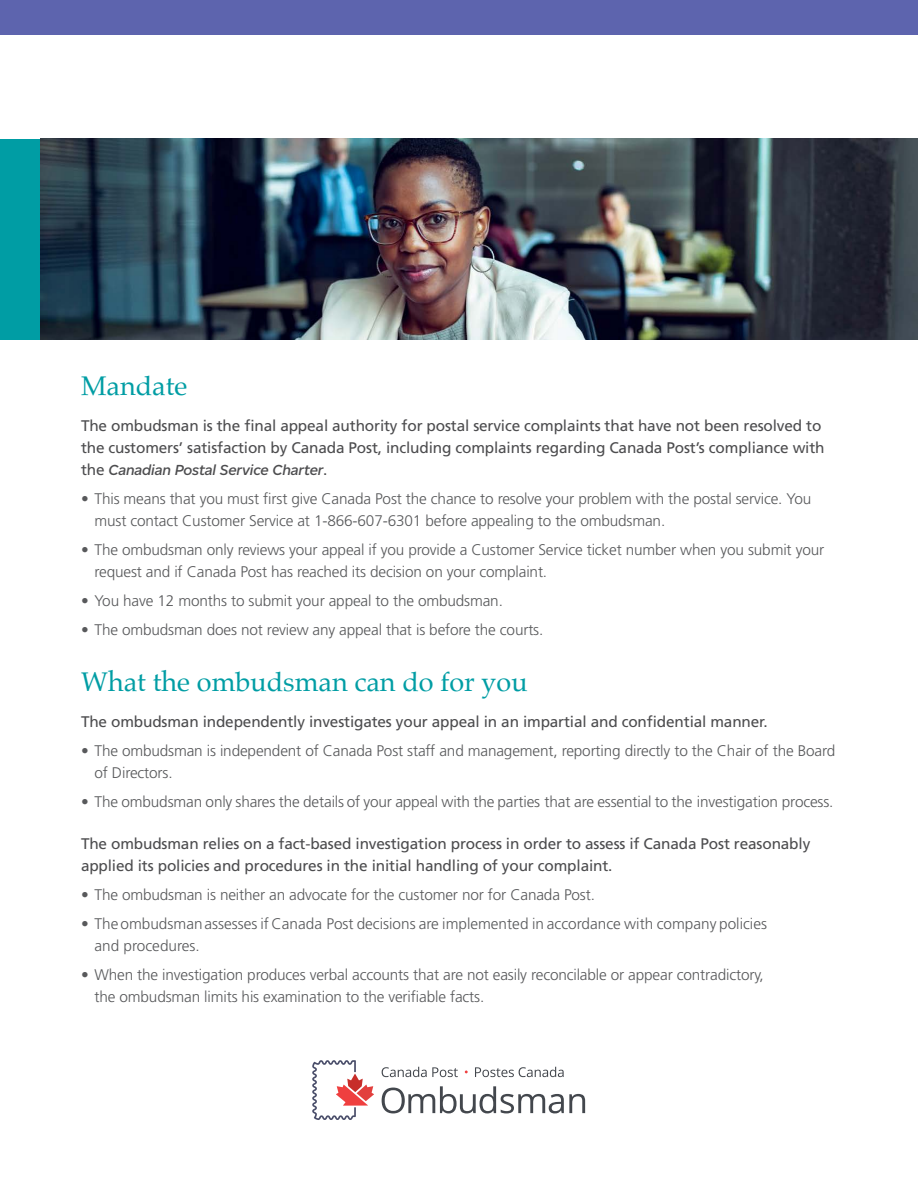
<style>
.page{position:relative;width:918px;height:1188px;background:#fff}
.page>*{position:absolute;margin:0;border:0;box-sizing:border-box;transform-origin:0 0}
.Heading_1{font:27px "Palatino";color:#009da4}
.t1{font:300 15.3px/22.2px "Frutiger LT Std";letter-spacing:-.01em;color:#58595b}
.Heading_2{font:15.3px/22.2px "Frutiger LT Std";letter-spacing:-.01em;color:#4d4d4f}
.s1{font-family:"Canadiana Text";font-weight:600;font-style:italic}
</style>
<div class="page">
<div style="left:0;top:139px;width:40px;height:201px;background:#009da4"></div>
<div style="left:0;top:0;width:918px;height:35px;background:#5d64ae"></div>
<img style="left:40px;top:139px;width:878px;height:201px">
<svg style="left:382px;top:1086px;width:203px;height:27px"></svg>
<svg style="left:382px;top:1067px;width:76px;height:10px"></svg>
<svg style="left:475px;top:1067px;width:89px;height:10px"></svg>
<svg style="left:312px;top:1060px;width:62px;height:60px"></svg>
<h1 class="Heading_1" style="left:81px;top:364px;width:108px">Mandate</h1>
<p class="Heading_2" style="left:81px;top:415px;width:745px">The ombudsman is the final appeal authority for postal service complaints that have not been resolved to the customers’ satisfaction by Canada Post, including complaints regarding Canada Post’s compliance with the <span class="s1">Canadian Postal Service Charter</span>.</p>
<p class="t1" style="left:94px;top:488px;width:718px;text-indent:-14px">• This means that you must first give Canada Post the chance to resolve your problem with the postal service. You must contact Customer Service at 1-866-607-6301 before appealing to the ombudsman.</p>
<p class="t1" style="left:94px;top:539px;width:731px;text-indent:-14px">• The ombudsman only reviews your appeal if you provide a Customer Service ticket number when you submit your request and if Canada Post has reached its decision on your complaint.</p>
<p class="t1" style="left:81px;top:590px;width:423px">• You have 12 months to submit your appeal to the ombudsman.</p>
<p class="t1" style="left:81px;top:619px;width:464px">• The ombudsman does not review any appeal that is before the courts.</p>
<p class="Heading_1" style="left:81px;top:660px;width:448px">What the ombudsman can do for you</p>
<p class="Heading_2" style="left:81px;top:711px;width:688px">The ombudsman independently investigates your appeal in an impartial and confidential manner.</p>
<p class="t1" style="left:94px;top:740px;width:742px;text-indent:-14px">• The ombudsman is independent of Canada Post staff and management, reporting directly to the Chair of the Board of Directors.</p>
<p class="t1" style="left:81px;top:791px;width:754px">• The ombudsman only shares the details of your appeal with the parties that are essential to the investigation process.</p>
<p class="Heading_2" style="left:81px;top:833px;width:731px">The ombudsman relies on a fact-based investigation process in order to assess if Canada Post reasonably applied its policies and procedures in the initial handling of your complaint.</p>
<p class="t1" style="left:81px;top:884px;width:516px">• The ombudsman is neither an advocate for the customer nor for Canada Post.</p>
<p class="t1" style="left:94px;top:913px;width:674px;text-indent:-14px">• The ombudsman assesses if Canada Post decisions are implemented in accordance with company policies and procedures.</p>
<p class="t1" style="left:94px;top:964px;width:671px;text-indent:-14px">• When the investigation produces verbal accounts that are not easily reconcilable or appear contradictory, the ombudsman limits his examination to the verifiable facts.</p>
</div>
